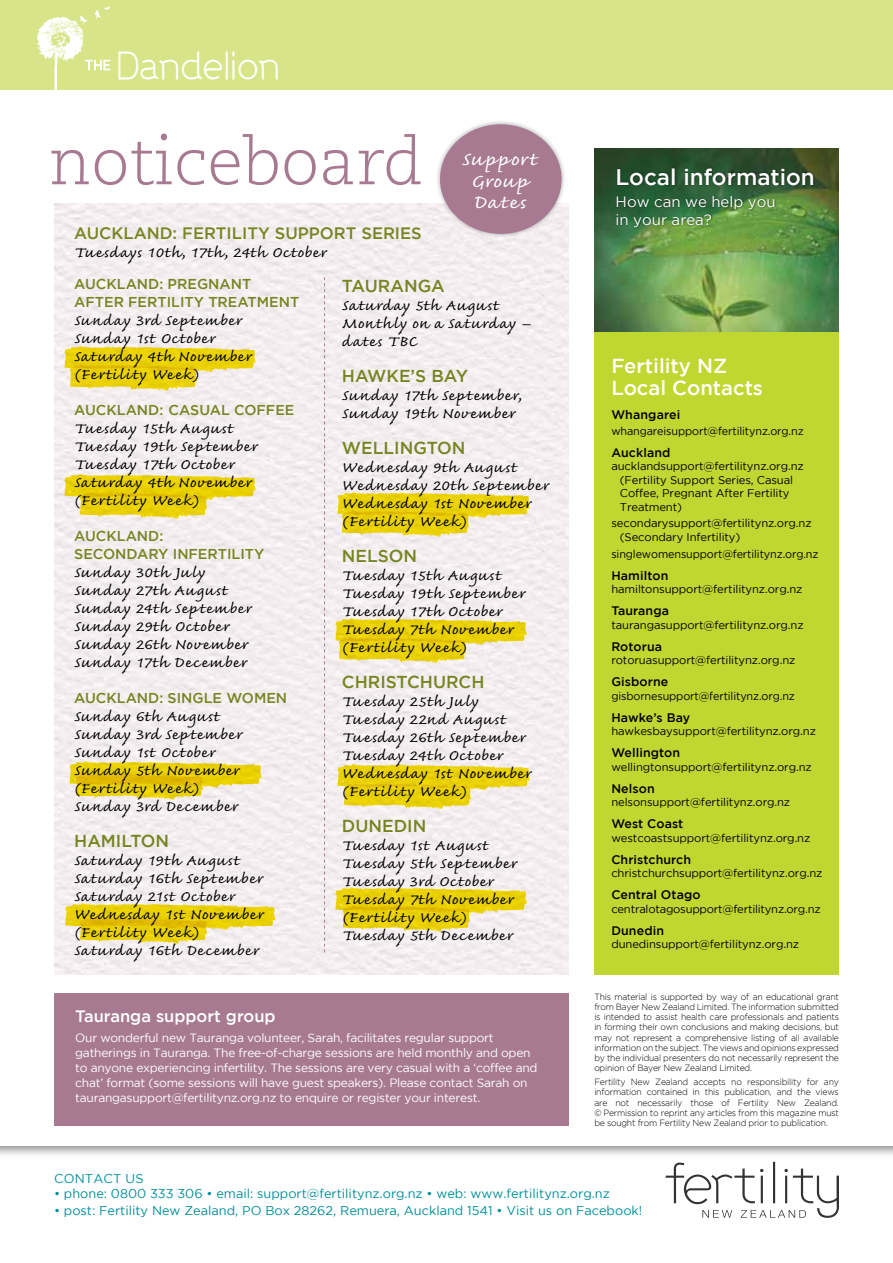
<style>
.page{position:relative;width:893px;height:1263px;background:#fff}
.page>*{position:absolute;margin:0;border:0;box-sizing:border-box;transform-origin:0 0}
.t1{font:300 65.25px "PMN Caecilia W01 45";color:#a77a92}
.t2{font:300 34.5px "Progress";letter-spacing:-.015em;color:#fff}
.t3{font:italic 24.15px/21.8px "Caflisch Script Pro";letter-spacing:.055em;color:#fff;text-align:center;scale:1.2 1}
.t4{font:500 22.5px "Gotham";color:#fff}
.t5{font:500 20.25px/22.2px "Gotham";color:#fff}
.t6{font:italic 19.2px/18px "Caflisch Script Pro";letter-spacing:.055em;color:#000;scale:1.16 1}
.t7{font:italic 19.2px "Caflisch Script Pro";letter-spacing:.035em;color:#000;scale:1.16 1}
.t8{font:500 17.25px "Gotham";color:#758520}
.t9{font:500 16.5px "Gotham";color:#758520}
.t10{font:500 16.5px "Gotham";color:#fff}
.t11{font:15px/18px "Gotham";color:#fff}
.t12{font:500 14.25px "Gotham";color:#758520}
.t13{font:12.75px "Gotham";color:#008e98}
.t14{font:500 12.3px "Gotham";letter-spacing:.01em;color:#000}
.t15{font:12px/15px "Gotham";letter-spacing:-.02em;color:#fff}
.t16{font:11.25px/13.5px "Gotham";letter-spacing:-.01em;color:#000}
.t17{font:11.25px "Gotham";letter-spacing:-.01em;color:#000;scale:.96 1}
.t18{font:300 9px/10.2px "Gotham";letter-spacing:-.025em;color:#000;text-align:justify;scale:.96 1}
.t19{font:300 9px/10.2px "Gotham";letter-spacing:-.025em;color:#000;text-align:justify}
</style>
<div class="page">
<svg style="left:666px;top:1162px;width:173px;height:56px"></svg>
<div style="left:0;top:0;width:893px;height:89px;background:#d7e488"></div>
<img style="left:36px;top:6px;width:78px;height:84px">
<svg style="left:85px;top:60px;width:26px;height:10px"></svg>
<div style="left:54px;top:459px;width:515px;height:516px;background:#f3edef"></div>
<div style="left:435px;top:120px;width:131px;height:118px;background:#000;opacity:.3"></div>
<div style="left:440px;top:124px;width:122px;height:110px;background:#a77a92;border-radius:50%"></div>
<div style="left:54px;top:993px;width:515px;height:132px;background:#a77a92"></div>
<img style="left:57px;top:341px;width:211px;height:40px">
<img style="left:57px;top:469px;width:211px;height:40px">
<img style="left:63px;top:756px;width:210px;height:40px">
<img style="left:57px;top:899px;width:232px;height:39px">
<img style="left:328px;top:882px;width:211px;height:40px">
<img style="left:331px;top:759px;width:210px;height:40px">
<img style="left:328px;top:614px;width:211px;height:39px">
<img style="left:331px;top:487px;width:210px;height:40px">
<img style="left:66px;top:359px;width:139px;height:40px">
<img style="left:75px;top:488px;width:139px;height:39px">
<img style="left:71px;top:768px;width:139px;height:40px">
<img style="left:75px;top:913px;width:139px;height:39px">
<img style="left:339px;top:901px;width:139px;height:39px">
<img style="left:339px;top:778px;width:139px;height:40px">
<img style="left:334px;top:632px;width:140px;height:40px">
<img style="left:337px;top:505px;width:139px;height:40px">
<img style="left:594px;top:149px;width:245px;height:183px">
<div style="left:615px;top:167px;width:200px;height:62px;background:#000;opacity:.5"></div>
<svg style="left:324px;top:277px;width:1px;height:675px"></svg>
<div style="left:594px;top:332px;width:245px;height:643px;background:#bfd730"></div>
<h2 class="t2" style="left:116px;top:44px;width:166px">Dandelion</h2>
<h1 class="t1" style="left:49px;top:125px;width:375px">noticeboard</h1>
<p class="t3" style="left:462px;top:151px;width:64px">Support<br>Group<br>Dates</p>
<p class="t9" style="left:74px;top:223px;width:73px">AUCKLAND</p>
<p class="t9" style="left:173px;top:223px;width:248px">: FERTILITY SUPPORT SERIES</p>
<p class="t7" style="left:74px;top:242px;width:219px">Tuesdays10th,17th,24th October</p>
<p class="t12" style="left:74px;top:276px;width:64px">AUCKLAND</p>
<p class="t12" style="left:159px;top:276px;width:61px">: PREGNANT</p>
<p class="t12" style="left:74px;top:294px;width:11px">AFT</p>
<p class="t12" style="left:104px;top:294px;width:145px">ER FERTILITY TREATM</p>
<p class="t12" style="left:269px;top:294px;width:20px">ENT</p>
<p class="t6" style="left:74px;top:314px;width:155px">Sunday 3rd September<br>Sunday 1st October<br>Saturday 4th November (Fertility Week)</p>
<p class="t12" style="left:74px;top:402px;width:64px">AUCKLAND</p>
<p class="t12" style="left:159px;top:402px;width:137px">: CASUAL COFFEE</p>
<p class="t6" style="left:74px;top:422px;width:160px">Tuesday 15th August<br>Tuesday 19th September<br>Tuesday 17th October<br>Saturday 4th November (Fertility Week)</p>
<p class="t12" style="left:74px;top:528px;width:64px">AUCKLAND</p>
<p class="t12" style="left:159px;top:528px;width:5px">:</p>
<p class="t12" style="left:74px;top:546px;width:53px">SECONDA</p>
<p class="t12" style="left:148px;top:546px;width:118px">RY INFERTILITY</p>
<p class="t6" style="left:74px;top:566px;width:155px">Sunday 30th July<br>Sunday 27th August<br>Sunday 24th September<br>Sunday 29th October<br>Sunday 26th November<br>Sunday 17th December</p>
<p class="t12" style="left:74px;top:690px;width:64px">AUCKLAND</p>
<p class="t12" style="left:159px;top:690px;width:127px">: SINGLE WOM EN</p>
<p class="t6" style="left:74px;top:710px;width:147px">Sunday 6th August<br>Sunday 3rd September<br>Sunday 1st October<br>Sunday 5th November (Fertility Week)<br>Sunday 3rd December</p>
<p class="t8" style="left:74px;top:831px;width:93px">HAM ILTON</p>
<p class="t6" style="left:74px;top:854px;width:165px">Saturday 19th August<br>Saturday 16th September<br>Saturday 21st October<br>Wednesday 1st November (Fertility Week)<br>Saturday 16th December</p>
<p class="t8" style="left:342px;top:276px;width:101px">TAURAN GA</p>
<p class="t6" style="left:342px;top:298px;width:170px">Saturday 5th August<br>Monthly on a Saturday – datesTBC</p>
<p class="t8" style="left:342px;top:366px;width:29px">HAWK</p>
<p class="t8" style="left:399px;top:366px;width:71px">E’S BAY</p>
<p class="t6" style="left:342px;top:388px;width:161px">Sunday 17th September,<br>Sunday 19th November</p>
<p class="t8" style="left:342px;top:438px;width:122px">WELLINGTON</p>
<p class="t6" style="left:342px;top:460px;width:180px">Wednesday 9th August<br>Wednesday 20th September<br>Wednesday 1st November (Fertility Week)</p>
<p class="t8" style="left:342px;top:546px;width:74px">NELSON</p>
<p class="t6" style="left:342px;top:568px;width:160px">Tuesday 15th August<br>Tuesday 19th September<br>Tuesday 17th October<br>Tuesday 7th November (Fertility Week)</p>
<p class="t8" style="left:342px;top:672px;width:57px">CH RISTCH</p>
<p class="t8" style="left:433px;top:672px;width:39px">URCH</p>
<p class="t6" style="left:342px;top:694px;width:165px">Tuesday 25th July<br>Tuesday 22nd August<br>Tuesday 26th September<br>Tuesday 24th October<br>Wednesday 1st November (Fertility Week)</p>
<p class="t8" style="left:342px;top:816px;width:83px">DUNEDIN</p>
<p class="t6" style="left:342px;top:838px;width:153px">Tuesday 1st August<br>Tuesday 5th September<br>Tuesday 3rd October<br>Tuesday 7th November (Fertility Week)<br>Tuesday 5th December</p>
<p class="t10" style="left:75px;top:1007px;width:202px">TAURANGA SUPPORT GROUP</p>
<p class="t15" style="left:75px;top:1030px;width:464px">Our wonderful new Tauranga volunteer, Sarah, facilitates regular support gatherings in Tauranga. The free-of-charge sessions are held monthly and open to anyone experiencing infertility. The sessions are very casual with a ‘coffee and chat’ format (some sessions will have guest speakers). Please contact Sarah on taurangasupport@fertilitynz.org.nz to enquire or register your interest.</p>
<p class="t4" style="left:616px;top:164px;width:201px">LOCAL INFORMATION</p>
<p class="t11" style="left:616px;top:193px;width:162px">How can we help you in your area?</p>
<p class="t5" style="left:611px;top:354px;width:153px">FERTILITY NZ<br>LOCAL CONTACTS</p>
<p class="t14" style="left:611px;top:408px;width:70px">WHANGAREI</p>
<p class="t17" style="left:611px;top:424px;width:202px">whangareisupport@fertilitynz.org.nz</p>
<p class="t14" style="left:611px;top:445px;width:61px">AUCKLAND</p>
<p class="t16" style="left:620px;top:459px;width:185px;text-indent:-9px">aucklandsupport@fertilitynz.org.nz (Fertility Support Series, Casual<br>Coffee, Pregnant After Fertility<br>Treatment)</p>
<p class="t16" style="left:620px;top:516px;width:193px;text-indent:-9px">secondarysupport@fertilitynz.org.nz (Secondary Infertility)</p>
<p class="t17" style="left:611px;top:547px;width:217px">singlewomensupport@fertilitynz.org.nz</p>
<p class="t14" style="left:611px;top:568px;width:59px">HAMILTON</p>
<p class="t16" style="left:611px;top:582px;width:193px">hamiltonsupport@fertilitynz.org.nz</p>
<p class="t14" style="left:611px;top:604px;width:59px">TAURANGA</p>
<p class="t16" style="left:611px;top:618px;width:194px">taurangasupport@fertilitynz.org.nz</p>
<p class="t14" style="left:611px;top:639px;width:52px">ROTORUA</p>
<p class="t16" style="left:611px;top:653px;width:186px">rotoruasupport@fertilitynz.org.nz</p>
<p class="t14" style="left:611px;top:675px;width:58px">GISBORNE</p>
<p class="t17" style="left:611px;top:689px;width:193px">gisbornesupport@fertilitynz.org.nz</p>
<p class="t14" style="left:611px;top:710px;width:80px">HAWKE’S BAY</p>
<p class="t16" style="left:611px;top:724px;width:206px">hawkesbaysupport@fertilitynz.org.nz</p>
<p class="t14" style="left:611px;top:746px;width:70px">WELLINGTON</p>
<p class="t16" style="left:611px;top:760px;width:202px">wellingtonsupport@fertilitynz.org.nz</p>
<p class="t14" style="left:611px;top:781px;width:45px">NELSON</p>
<p class="t16" style="left:611px;top:795px;width:180px">nelsonsupport@fertilitynz.org.nz</p>
<p class="t14" style="left:611px;top:817px;width:73px">WEST COAST</p>
<p class="t16" style="left:611px;top:831px;width:201px">westcoastsupport@fertilitynz.org.nz</p>
<p class="t14" style="left:611px;top:852px;width:81px">CHRISTCHURCH</p>
<p class="t16" style="left:611px;top:866px;width:213px">christchurchsupport@fertilitynz.org.nz</p>
<p class="t14" style="left:611px;top:888px;width:91px">CENTRAL OTAGO</p>
<p class="t16" style="left:611px;top:902px;width:211px">centralotagosupport@fertilitynz.org.nz</p>
<p class="t14" style="left:611px;top:923px;width:54px">DUNEDIN</p>
<p class="t16" style="left:611px;top:937px;width:189px">dunedinsupport@fertilitynz.org.nz</p>
<p class="t18" style="left:594px;top:992px;width:256px">This material is supported by way of an educational grant from Bayer New Zealand Limited. The information submitted is intended to assist health care professionals and patients in forming their own conclusions and making decisions, but may not represent a comprehensive listing of all available information on the subject. The views and opinions expressed by the individual presenters do not necessarily represent the opinion of Bayer New Zealand Limited.</p>
<p class="t19" style="left:594px;top:1077px;width:246px">Fertility New Zealand accepts no responsibility for any information contained in this publication, and the views are not necessarily those of Fertility New Zealand. © Permission to reprint any articles from this magazine must be sought from Fertility New Zealand prior to publication.</p>
<p class="t13" style="left:54px;top:1171px;width:91px">Contact us</p>
<p class="t13" style="left:54px;top:1187px;width:557px">• phone: 0800 333 306 • email: support@fertilitynz.org.nz • web: www.fertilitynz.org.nz</p>
<p class="t13" style="left:54px;top:1203px;width:590px">• post: Fertility New Zealand, PO Box 28262, Remuera, Auckland 1541 • Visit us on Facebook!</p>
</div>
